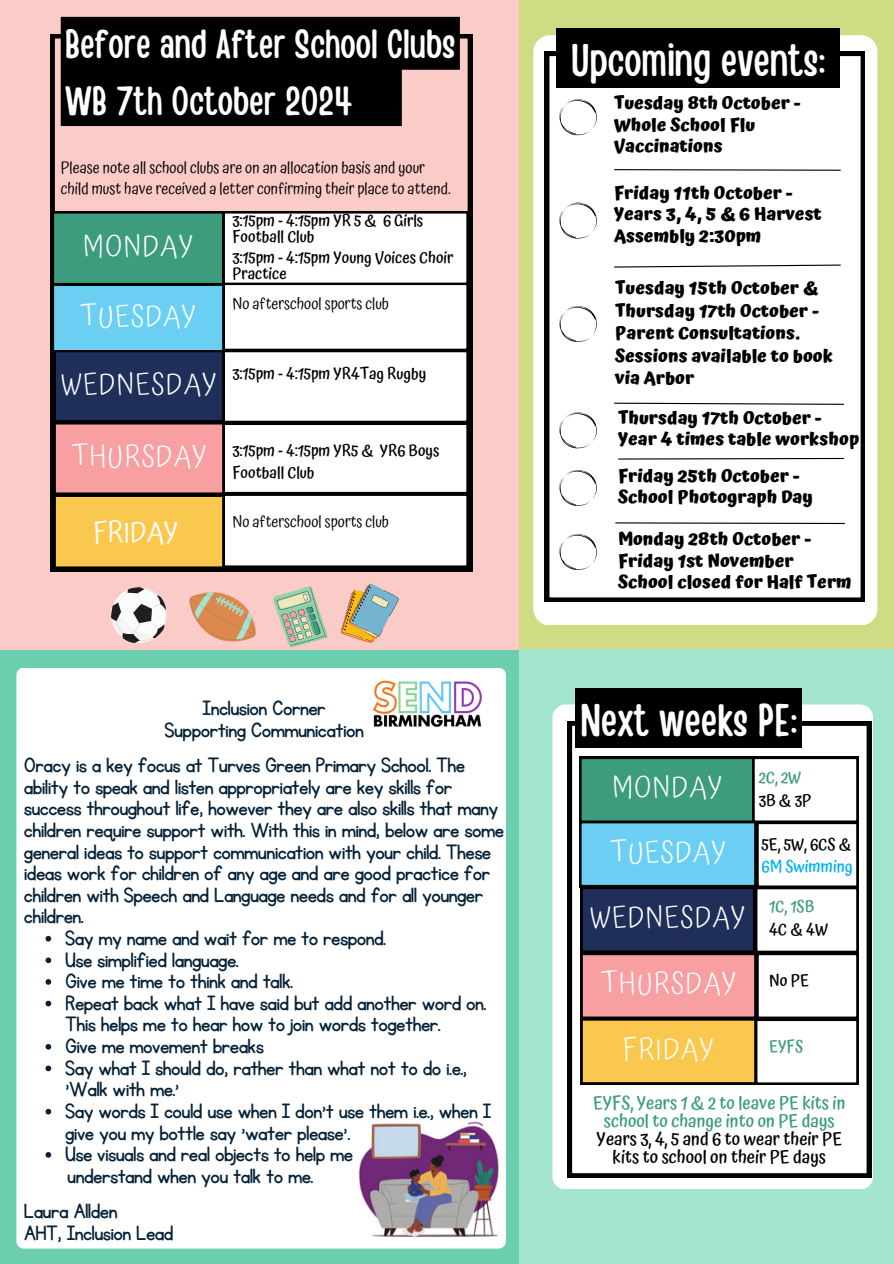
<style>
.page{position:relative;width:894px;height:1264px;background:#fff}
.page>*{position:absolute;margin:0;border:0;box-sizing:border-box;transform-origin:0 0}
.t1{font:45.45px "Handy Casual Condensed";color:#fff}
.t2{font:40.5px/56.2px "Handy Casual Condensed";color:#fff}
.t3{font:300 29.1px "Atma";letter-spacing:.035em;color:#fff}
.t4{font:28.35px "Atma";color:#fdfdfd}
.t5{font:24.3px/21.6px "KG Primary Penmanship";letter-spacing:-.025em;color:#042138}
.t6{font:700 17.85px/21.3px "Atma";color:#000}
.t7{font:500 17.85px/18px "Atma";color:#3c9c7d;text-align:center}
.t8{font:500 16.35px/22.5px "Atma";color:#3c9c7d}
.t9{font:500 16.35px/22.5px "Atma";color:#000}
.t10{font:15.9px "Atma";color:#000}
.t11{font:500 15.9px/15.8px "Atma";color:#000}
.s1{color:#000}
.s2{color:#00b0f0}
</style>
<div class="page">
<div style="left:0;top:0;width:893px;height:1263px;background:#6ccfaf"></div>
<div style="left:0;top:0;width:532px;height:649px;background:#fbcbc8"></div>
<svg style="left:50px;top:34px;width:422px;height:537px"></svg>
<svg style="left:52px;top:211px;width:416px;height:357px;background:#c1c6c0"></svg>
<svg style="left:341px;top:583px;width:57px;height:60px"></svg>
<svg style="left:273px;top:586px;width:55px;height:62px"></svg>
<svg style="left:111px;top:587px;width:56px;height:56px"></svg>
<svg style="left:189px;top:592px;width:67px;height:49px"></svg>
<div style="left:519px;top:0;width:374px;height:672px;background:#cfdc83"></div>
<div style="left:533px;top:35px;width:344px;height:590px;background:#fff;border-radius:17px"></div>
<svg style="left:544px;top:52px;width:320px;height:550px"></svg>
<svg style="left:559px;top:306px;width:39px;height:36px"></svg>
<svg style="left:559px;top:99px;width:39px;height:36px"></svg>
<svg style="left:613px;top:264px;width:228px;height:4px"></svg>
<div style="left:519px;top:649px;width:374px;height:614px;background:#a3e5cf"></div>
<div style="left:552px;top:704px;width:321px;height:485px;background:#fff;border-radius:13px"></div>
<svg style="left:567px;top:721px;width:303px;height:456px"></svg>
<svg style="left:579px;top:756px;width:279px;height:328px"></svg>
<div style="left:16px;top:667px;width:489px;height:581px;background:#fff;border-radius:7px"></div>
<img style="left:372px;top:680px;width:110px;height:47px">
<svg style="left:559px;top:470px;width:39px;height:36px"></svg>
<svg style="left:613px;top:402px;width:231px;height:3px"></svg>
<svg style="left:613px;top:168px;width:228px;height:3px"></svg>
<svg style="left:559px;top:203px;width:39px;height:36px"></svg>
<svg style="left:614px;top:522px;width:231px;height:2px"></svg>
<svg style="left:559px;top:534px;width:39px;height:36px"></svg>
<svg style="left:617px;top:457px;width:227px;height:3px"></svg>
<svg style="left:559px;top:412px;width:39px;height:36px"></svg>
<img style="left:358px;top:1121px;width:141px;height:114px">
<svg style="left:61px;top:17px;width:399px;height:109px;background:#120f0f"></svg>
<div style="left:556px;top:28px;width:283px;height:60px;background:#000"></div>
<div style="left:575px;top:688px;width:226px;height:60px;background:#000"></div>
<svg style="left:45px;top:935px;width:6px;height:6px"></svg>
<svg style="left:45px;top:957px;width:6px;height:6px"></svg>
<svg style="left:45px;top:979px;width:6px;height:5px"></svg>
<svg style="left:45px;top:1000px;width:6px;height:6px"></svg>
<svg style="left:45px;top:1044px;width:6px;height:5px"></svg>
<svg style="left:45px;top:1065px;width:6px;height:6px"></svg>
<svg style="left:45px;top:1108px;width:6px;height:6px"></svg>
<svg style="left:45px;top:1152px;width:6px;height:5px"></svg>
<p class="t2" style="left:65px;top:14px;width:391px">Before and After School Clubs<br>WB 7th October 2024</p>
<p class="t10" style="left:61px;top:158px;width:365px">Please note all school clubs are on an allocation basis and your</p>
<p class="t10" style="left:61px;top:180px;width:391px">child must have received a letter confirming their place to attend.</p>
<h2 class="t3" style="left:83px;top:229px;width:112px">MONDAY</h2>
<p class="t3" style="left:80px;top:299px;width:118px">TUESDAY</p>
<p class="t3" style="left:61px;top:367px;width:157px">WEDNESDAY</p>
<p class="t11" style="left:232px;top:213px;width:192px">3:15pm - 4:15pm YR 5 &amp; 6 Girls<br>Football Club</p>
<h6 class="t11" style="left:232px;top:250px;width:222px">3:15pm - 4:15pm Young Voices Choir<br>Practice</h6>
<h4 class="t10" style="left:232px;top:294px;width:158px">No afterschool sports club</h4>
<h3 class="t11" style="left:232px;top:366px;width:195px">3:15pm - 4:15pm YR4Tag Rugby</h3>
<h3 class="t3" style="left:71px;top:439px;width:137px">THURSDAY</h3>
<p class="t4" style="left:93px;top:515px;width:87px">FRIDAY</p>
<p class="t11" style="left:232px;top:440px;width:208px;line-height:21.3px">3:15pm - 4:15pm YR5 &amp; YR6 Boys<br>Football Club</p>
<h1 class="t10" style="left:232px;top:512px;width:158px">No afterschool sports club</h1>
<h6 class="t5" style="left:164px;top:698px;width:201px;text-align:center">Inclusion Corner<br>Supporting Communication</h6>
<h6 class="t5" style="left:24px;top:755px;width:481px">Oracy is a key focus at Turves Green Primary School. The ability to speak and listen appropriately are key skils for success throughout life, however they are also skils that many children require support with. With this in mind, below are some general ideas to support communication with your child. These ideas work for children of any age and are good practice for children with Speech and Language needs and for al younger children.</h6>
<h1 class="t5" style="left:65px;top:927px;width:322px">Say my name and wait for me to respond.</h1>
<h3 class="t5" style="left:65px;top:949px;width:175px">Use simplified language.</h3>
<h5 class="t5" style="left:65px;top:971px;width:229px">Give me time to think and talk.</h5>
<h3 class="t5" style="left:65px;top:992px;width:423px">Repeat back what I have said but add another word on.<br>This helps me to hear how to join words together.</h3>
<h3 class="t5" style="left:65px;top:1035px;width:200px">Give me movement breaks</h3>
<h3 class="t5" style="left:65px;top:1057px;width:403px">Say what I should do, rather than what not to do i.e., 'Walk with me.'</h3>
<h3 class="t5" style="left:65px;top:1100px;width:427px">Say words I could use when I don't use them i.e., when I give you my bottle say 'water please'.</h3>
<h5 class="t5" style="left:65px;top:1144px;width:289px">Use visuals and real objects to help me</h5>
<h6 class="t5" style="left:67px;top:1165px;width:248px">understand when you talk to me.</h6>
<h6 class="t5" style="left:24px;top:1200px;width:151px">Laura Alden<br>AHT, Inclusion Lead</h6>
<p class="t1" style="left:571px;top:31px;width:255px">Upcoming events:</p>
<p class="t6" style="left:614px;top:93px;width:188px">Tuesday 8th October -<br>Whole School Flu<br>Vaccinations</p>
<p class="t6" style="left:614px;top:182px;width:209px">Friday 11th October -<br>Years 3, 4, 5 &amp; 6 Harvest<br>Assembly 2:30pm</p>
<p class="t6" style="left:615px;top:277px;width:219px;line-height:22.5px">Tuesday 15th October &amp;<br>Thursday 17th October -<br>Parent Consultations.<br>Sessions available to book via Arbor</p>
<p class="t6" style="left:618px;top:407px;width:242px">Thursday 17th October -<br>Year 4 times table workshop</p>
<h5 class="t6" style="left:618px;top:465px;width:196px">Friday 25th October -<br>School Photograph Day</h5>
<h4 class="t6" style="left:618px;top:528px;width:235px">Monday 28th October -<br>Friday 1st November<br>School closed for Half Term</h4>
<h6 class="t1" style="left:580px;top:690px;width:218px">Next weeks PE:</h6>
<p class="t3" style="left:611px;top:770px;width:112px">MONDAY</p>
<p class="t3" style="left:609px;top:834px;width:118px">TUESDAY</p>
<p class="t3" style="left:590px;top:900px;width:157px">WEDNESDAY</p>
<h3 class="t3" style="left:600px;top:966px;width:137px">THURSDAY</h3>
<h3 class="t3" style="left:622px;top:1031px;width:92px">FRIDAY</h3>
<p class="t8" style="left:758px;top:766px;width:54px">2C, 2W<br><span class="s1">3B&amp;3P</span></p>
<p class="t9" style="left:761px;top:832px;width:93px">5E, 5W, 6CS &amp;<br><span class="s2">6M Swimming</span></p>
<h6 class="t8" style="left:769px;top:895px;width:60px">1C, 1SB<br><span class="s1">4C&amp;4W</span></h6>
<p class="t9" style="left:769px;top:968px;width:41px">No PE</p>
<h6 class="t8" style="left:769px;top:1035px;width:36px">EYFS</h6>
<h6 class="t7" style="left:593px;top:1093px;width:254px">EYFS, Years 1 &amp; 2 to leave PE kits in school to change into on PE days<br><span class="s1">Years 3, 4, 5 and 6 to wear their PE kits to school on their PE days</span></h6>
</div>
